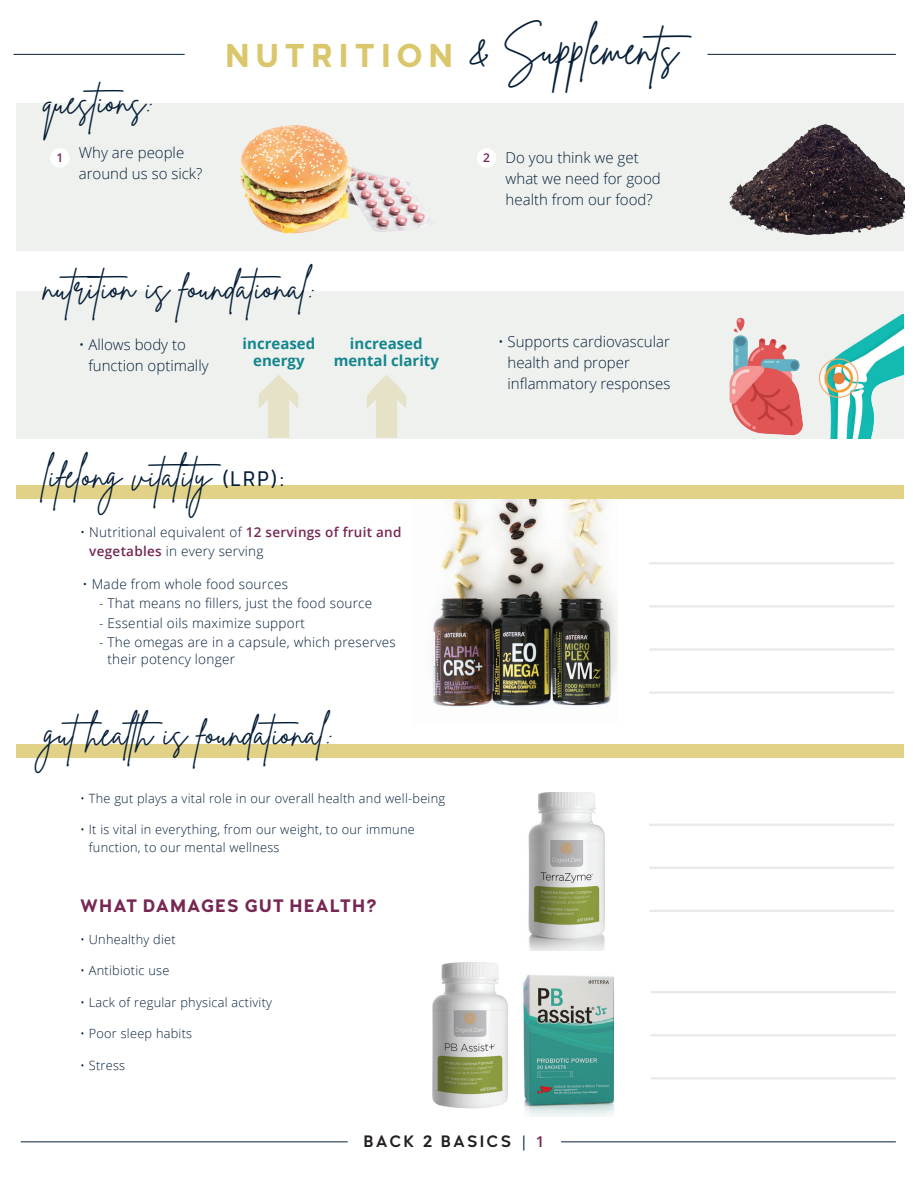
<style>
.page{position:relative;width:918px;height:1188px;background:#fff}
.page>*{position:absolute;margin:0;border:0;box-sizing:border-box;transform-origin:0 0}
.t1{font:43.5px "Brittany Signature";color:#061f38}
.t2{font:36px "Brittany Signature";color:#061f38}
.t3{font:700 33px "Woodford Bourne PRO";letter-spacing:.18em;color:#dbc76b}
.t4{font:700 18px "Woodford Bourne PRO";letter-spacing:.06em;color:#762753}
.t5{font:600 16.5px "Woodford Bourne PRO";letter-spacing:.13em;color:#231f20}
.t6{font:300 15px/21px "Open Sans";color:#061f38}
.t7{font:700 15px/16.5px "Open Sans";color:#14868e;text-align:center}
.t8{font:300 13.5px/19.5px "Open Sans";letter-spacing:.02em;color:#061f38}
.t9{font:300 12.75px/18px "Open Sans";letter-spacing:.02em;color:#061f38}
.t10{font:600 12px "Open Sans";color:#762753}
.s1{font-family:"Woodford Bourne PRO";font-size:21px}
.s2{font-weight:600;color:#762753}
.s3{font-family:"Open Sans";font-weight:400;font-size:15px;color:#061f38}
.s4{font-family:"Open Sans";font-size:15px;color:#762753}
</style>
<div class="page">
<div style="left:16px;top:103px;width:888px;height:148px;background:#eceeea"></div>
<img style="left:366px;top:172px;width:63px;height:60px">
<hr style="left:14px;top:54px;width:171px;height:1px;background:#061f38">
<hr style="left:708px;top:54px;width:188px;height:1px;background:#061f38">
<div style="left:16px;top:292px;width:888px;height:147px;background:#eceeea"></div>
<div style="left:50px;top:148px;width:20px;height:20px;background:#fff;border-radius:50%"></div>
<div style="left:477px;top:148px;width:19px;height:20px;background:#fff;border-radius:50%"></div>
<img style="left:240px;top:125px;width:126px;height:109px">
<img style="left:259px;top:375px;width:39px;height:63px">
<img style="left:367px;top:375px;width:39px;height:63px">
<img style="left:823px;top:314px;width:80px;height:124px">
<img style="left:729px;top:317px;width:94px;height:119px">
<img style="left:432px;top:499px;width:185px;height:208px">
<img style="left:528px;top:792px;width:77px;height:158px">
<div style="left:16px;top:744px;width:888px;height:14px;background:#e2d288"></div>
<div style="left:16px;top:486px;width:888px;height:13px;background:#e2d288"></div>
<img style="left:432px;top:962px;width:76px;height:147px">
<img style="left:523px;top:975px;width:92px;height:141px">
<hr style="left:649px;top:824px;width:245px;height:2px;background:#e9eae6">
<hr style="left:649px;top:867px;width:245px;height:2px;background:#e9eae6">
<hr style="left:649px;top:910px;width:245px;height:2px;background:#e9eae6">
<hr style="left:651px;top:991px;width:245px;height:2px;background:#e9eae6">
<hr style="left:651px;top:1034px;width:245px;height:2px;background:#e9eae6">
<hr style="left:651px;top:1077px;width:245px;height:2px;background:#e9eae6">
<img style="left:729px;top:124px;width:176px;height:111px">
<hr style="left:649px;top:562px;width:245px;height:2px;background:#e9eae6">
<hr style="left:649px;top:605px;width:245px;height:2px;background:#e9eae6">
<hr style="left:649px;top:648px;width:245px;height:3px;background:#e9eae6">
<hr style="left:649px;top:691px;width:245px;height:3px;background:#e9eae6">
<hr style="left:21px;top:1142px;width:327px;height:1px;background:#061f38">
<hr style="left:561px;top:1142px;width:335px;height:1px;background:#061f38">
<h1 class="t1" style="left:469px;top:22px;width:236px">&amp; Supplements</h1>
<h3 class="t3" style="left:225px;top:35px;width:229px">NUTRITION</h3>
<h2 class="t2" style="left:44px;top:79px;width:111px">questions:</h2>
<p class="t6" style="left:79px;top:142px;width:125px">Why are people around us so sick?</p>
<p class="t6" style="left:506px;top:147px;width:157px">Do you think we get what we need for good health from our food?</p>
<p class="t10" style="left:56px;top:150px;width:8px">1</p>
<p class="t10" style="left:483px;top:149px;width:8px">2</p>
<h2 class="t2" style="left:44px;top:265px;width:273px">nutrition is foundational:</h2>
<p class="t6" style="left:88px;top:333px;width:122px;text-indent:-10px">• Allows body to function optimally</p>
<p class="t6" style="left:508px;top:330px;width:164px;text-indent:-10px">• Supports cardiovascular health and proper inflammatory responses</p>
<p class="t7" style="left:243px;top:335px;width:74px">increased energy</p>
<p class="t7" style="left:334px;top:335px;width:107px">increased mental clarity</p>
<h2 class="t2" style="left:44px;top:453px;width:242px">lifelong vitality <span class="s1">(LRP):</span></h2>
<p class="t8" style="left:89px;top:522px;width:314px;text-indent:-9px">• Nutritional equivalent of <span class="s2">12 servings of fruit and vegetables</span> in every serving</p>
<p class="t8" style="left:83px;top:574px;width:207px">• Made from whole food sources</p>
<p class="t8" style="left:99px;top:593px;width:275px">- That means no fillers, just the food source</p>
<p class="t8" style="left:99px;top:613px;width:207px">- Essential oils maximize support</p>
<p class="t8" style="left:107px;top:634px;width:290px;line-height:16.5px;text-indent:-8px">- The omegas are in a capsule, which preserves their potency longer</p>
<h2 class="t2" style="left:44px;top:711px;width:291px">guthealth is foundational:</h2>
<p class="t9" style="left:80px;top:789px;width:367px">• The gut plays a vital role in our overall health and well-being</p>
<p class="t9" style="left:89px;top:820px;width:327px;text-indent:-9px">• It is vital in everything, from our weight, to our immune function, to our mental wellness</p>
<h3 class="t4" style="left:80px;top:895px;width:298px">WHAT DAMAGES GUT HEALTH?</h3>
<p class="t9" style="left:80px;top:930px;width:97px">• Unhealthy diet</p>
<p class="t9" style="left:80px;top:961px;width:91px">• Antibiotic use</p>
<p class="t9" style="left:80px;top:993px;width:193px">• Lack of regular physical activity</p>
<p class="t9" style="left:80px;top:1024px;width:114px">• Poor sleep habits</p>
<p class="t9" style="left:80px;top:1056px;width:46px">• Stress</p>
<p class="t5" style="left:364px;top:1131px;width:182px">BACK 2 BASICS <span class="s3">|</span> <span class="s4">1</span></p>
</div>
